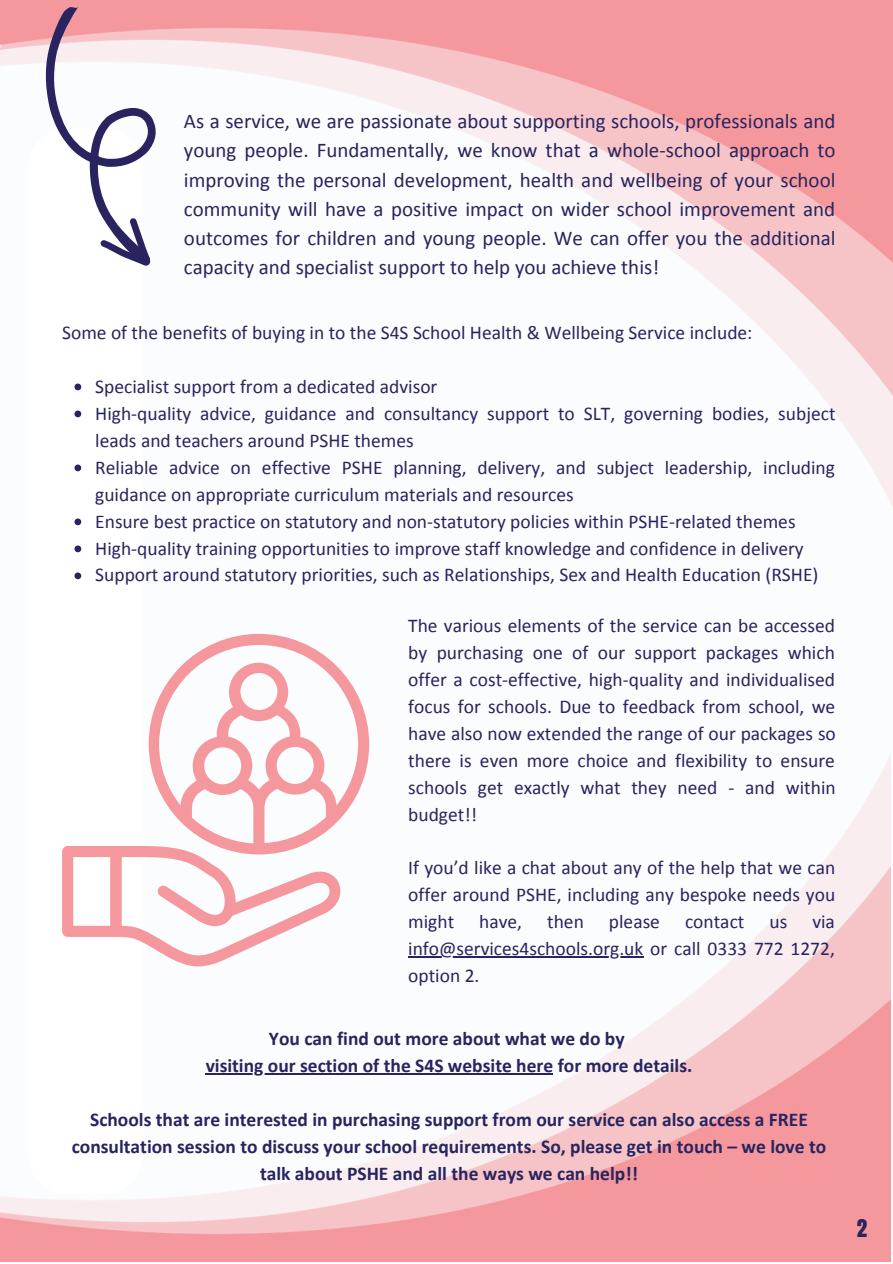
<style>
.page{position:relative;width:893px;height:1264px;background:#fff}
.page>*{position:absolute;margin:0;border:0;box-sizing:border-box;transform-origin:0 0}
.t1{font:21px/29.2px "Calibri";color:#28245f;text-align:justify}
.t2{font:21px "Anton";color:#28245f}
.t3{font:19.5px/27px "Calibri";color:#28245f;text-align:justify}
.t4{font:700 19.5px/27px "Calibri";color:#28245f;text-align:center}
</style>
<div class="page">
<div style="left:0;top:0;width:892px;height:1262px;background:#fafcfd"></div>
<img style="left:0;top:757px;width:890px;height:504px">
<svg style="left:74px;top:518px;width:7px;height:7px"></svg>
<svg style="left:74px;top:545px;width:7px;height:7px"></svg>
<svg style="left:74px;top:572px;width:7px;height:7px"></svg>
<img style="left:0;top:0;width:892px;height:505px">
<svg style="left:0;top:3px;width:221px;height:267px"></svg>
<svg style="left:98px;top:217px;width:63px;height:64px"></svg>
<svg style="left:149px;top:634px;width:220px;height:220px"></svg>
<svg style="left:62px;top:846px;width:281px;height:120px"></svg>
<hr style="left:408px;top:956px;width:235px;height:1px;background:#28245f">
<hr style="left:206px;top:1072px;width:347px;height:2px;background:#28245f">
<p class="t1" style="left:184px;top:106px;width:653px">As a service, we are passionate about supporting schools, professionals and young people. Fundamentally, we know that a whole-school approach to improving the personal development, health and wellbeing of your school community will have a positive impact on wider school improvement and outcomes for children and young people. We can offer you the additional capacity and specialist support to help you achieve this!</p>
<p class="t3" style="left:62px;top:318px;width:691px">Some of the benefits of buying in to the S4S School Health &amp; Wellbeing Service include:</p>
<p class="t3" style="left:95px;top:372px;width:741px;text-align:left">Specialist support from a dedicated advisor<br>High-quality advice, guidance and consultancy support to SLT, governing bodies, subject leads and teachers around PSHE themes<br>Reliable advice on effective PSHE planning, delivery, and subject leadership, including guidance on appropriate curriculum materials and resources<br>Ensure best practice on statutory and non-statutory policies within PSHE-related themes High-quality training opportunities to improve staff knowledge and confidence in delivery Support around statutory priorities, such as Relationships, Sex and Health Education (RSHE)</p>
<p class="t3" style="left:408px;top:611px;width:429px">The various elements of the service can be accessed by purchasing one of our support packages which offer a cost-effective, high-quality and individualised focus for schools. Due to feedback from school, we have also now extended the range of our packages so there is even more choice and flexibility to ensure schools get exactly what they need - and within budget!!</p>
<p class="t3" style="left:408px;top:854px;width:428px">If you’d like a chat about any of the help that we can offer around PSHE, including any bespoke needs you might</p>
<p class="t3" style="left:479px;top:908px;width:44px">have,</p>
<p class="t3" style="left:547px;top:908px;width:38px">then</p>
<p class="t3" style="left:609px;top:908px;width:53px">please</p>
<p class="t3" style="left:685px;top:908px;width:61px">contact</p>
<p class="t3" style="left:769px;top:908px;width:19px">us</p>
<p class="t3" style="left:408px;top:908px;width:428px;text-indent:404px">via info@services4schools.org.uk or call 0333 772 1272, option 2.</p>
<p class="t4" style="left:206px;top:1024px;width:488px">You can find out more about what we do by<br>visiting our section of the S4S website here for more details.</p>
<p class="t4" style="left:72px;top:1105px;width:756px">Schools that are interested in purchasing support from our service can also access a FREE consultation session to discuss your school requirements. So, please get in touch – we love to talk about PSHE and all the ways we can help!!</p>
<p class="t2" style="left:856px;top:1212px;width:12px">2</p>
</div>
